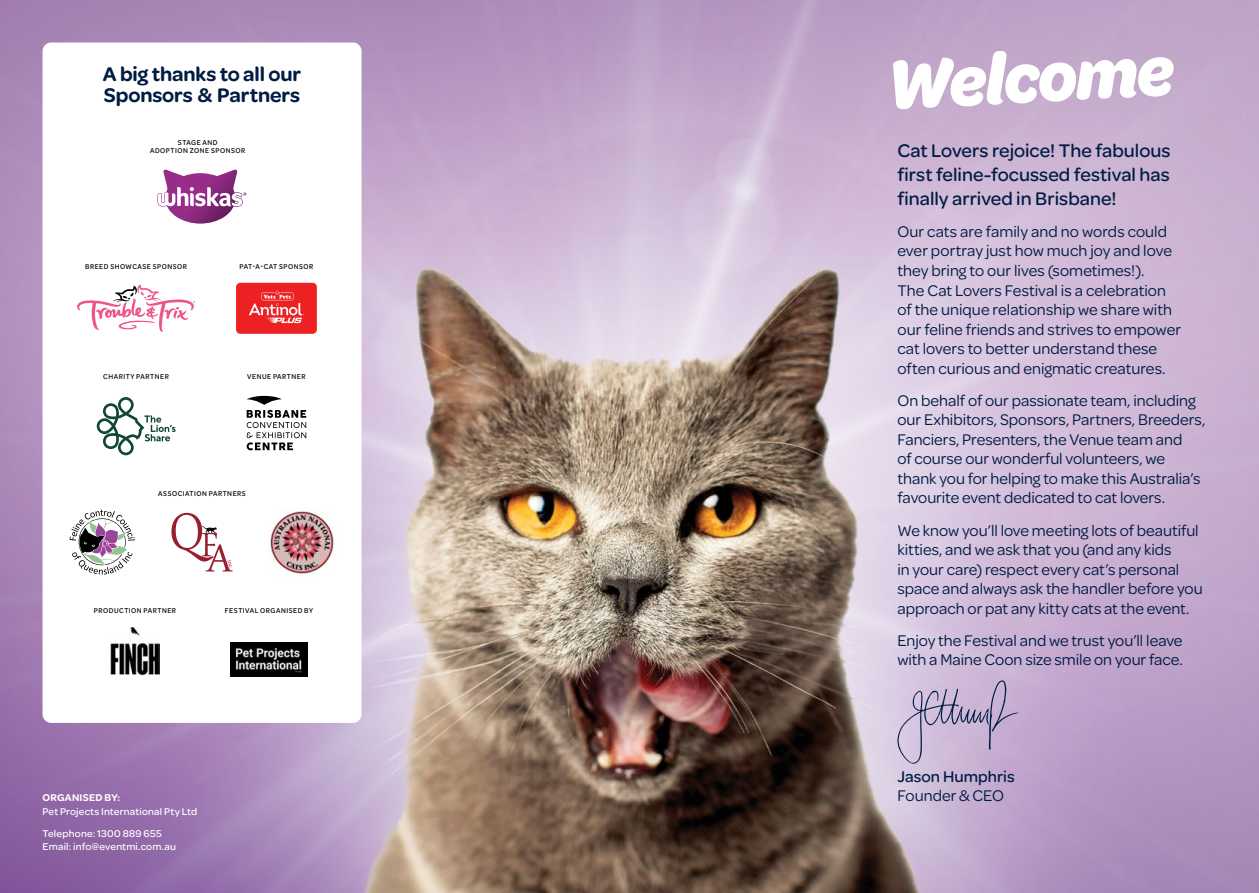
<style>
.page{position:relative;width:1259px;height:893px;background:#fff}
.page>*{position:absolute;margin:0;border:0;box-sizing:border-box;transform-origin:0 0}
.t1{font:italic 700 75px "Omnes Semi Cond";color:#fff}
.t2{font:600 21px/21px "Omnes";letter-spacing:-.005em;color:#001c43}
.t3{font:500 19.5px/24px "Omnes";color:#001c43;text-align:justify}
.t4{font:16.5px/19.5px "Omnes";color:#001c43}
.t5{font:500 16.5px "Omnes";letter-spacing:.005em;color:#001c43}
.t6{font:500 10.5px/22px "Omnes";letter-spacing:.015em;color:#fff}
.t7{font:600 10.5px "Omnes";letter-spacing:.025em;color:#fff}
.t8{font:500 7.5px/7.5px "Omnes Semi Cond";letter-spacing:.07em;color:#000;text-align:center}
</style>
<div class="page">
<img style="left:0;top:0;width:1259px;height:893px">
<div style="left:43px;top:43px;width:318px;height:680px;background:#fff;border-radius:9px"></div>
<svg style="left:77px;top:285px;width:118px;height:47px"></svg>
<svg style="left:247px;top:396px;width:59px;height:54px"></svg>
<img style="left:110px;top:627px;width:50px;height:47px">
<img style="left:231px;top:642px;width:76px;height:34px">
<svg style="left:97px;top:397px;width:79px;height:58px"></svg>
<svg style="left:897px;top:680px;width:121px;height:84px;background:#beadcc"></svg>
<svg style="left:171px;top:513px;width:62px;height:58px"></svg>
<svg style="left:69px;top:510px;width:66px;height:65px"></svg>
<svg style="left:236px;top:283px;width:81px;height:51px;background:#ee393b"></svg>
<img style="left:270px;top:508px;width:64px;height:66px">
<svg style="left:157px;top:169px;width:89px;height:55px"></svg>
<p class="t2" style="left:103px;top:63px;width:200px">A big thanks to all our<br>Sponsors &amp; Partners</p>
<p class="t8" style="left:150px;top:139px;width:97px">STAGE AND<br>ADOPTION ZONE SPONSOR</p>
<p class="t8" style="left:85px;top:262px;width:103px">BREED SHOWCASE SPONSOR</p>
<p class="t8" style="left:239px;top:262px;width:75px">PAT-A-CAT SPONSOR</p>
<p class="t8" style="left:103px;top:373px;width:67px">CHARITY PARTNER</p>
<p class="t8" style="left:247px;top:373px;width:60px">VENUE PARTNER</p>
<p class="t8" style="left:158px;top:489px;width:89px">ASSOCIATION PARTNERS</p>
<p class="t8" style="left:94px;top:606px;width:84px">PRODUCTION PARTNER</p>
<p class="t8" style="left:225px;top:606px;width:90px">FESTIVAL ORGANISED BY</p>
<p class="t7" style="left:43px;top:791px;width:79px">ORGANISED BY:</p>
<p class="t6" style="left:43px;top:800px;width:156px">Pet Projects International Pty Ltd<br>Telephone: 1300 889 655</p>
<p class="t6" style="left:43px;top:835px;width:135px">Email: info@eventmi.com.au</p>
<h1 class="t1" style="left:884px;top:36px;width:289px;rotate:-3deg">Welcome</h1>
<p class="t3" style="left:897px;top:137px;width:275px">Cat Lovers rejoice! The fabulous first feline-focussed festival has finally arrived in Brisbane!</p>
<p class="t4" style="left:897px;top:221px;width:285px">Our cats are family and no words could ever portray just how much joy and love they bring to our lives (sometimes!).<br>The Cat Lovers Festival is a celebration of the unique relationship we share with our feline friends and strives to empower cat lovers to better understand these often curious and enigmatic creatures.</p>
<p class="t4" style="left:897px;top:390px;width:309px">On behalf of our passionate team, including our Exhibitors, Sponsors, Partners, Breeders, Fanciers, Presenters, the Venue team and<br>of course our wonderful volunteers, we thank you for helping to make this Australia’s favourite event dedicated to cat lovers.</p>
<p class="t4" style="left:897px;top:519px;width:307px">We know you’ll love meeting lots of beautiful kitties, and we ask that you (and any kids<br>in your care) respect every cat’s personal space and always ask the handler before you approach or pat any kitty cats at the event.</p>
<p class="t4" style="left:897px;top:630px;width:287px">Enjoy the Festival and we trust you’ll leave with a Maine Coon size smile on your face.</p>
<p class="t5" style="left:897px;top:765px;width:119px">Jason Humphris</p>
<p class="t4" style="left:897px;top:785px;width:108px">Founder &amp; CEO</p>
</div>
